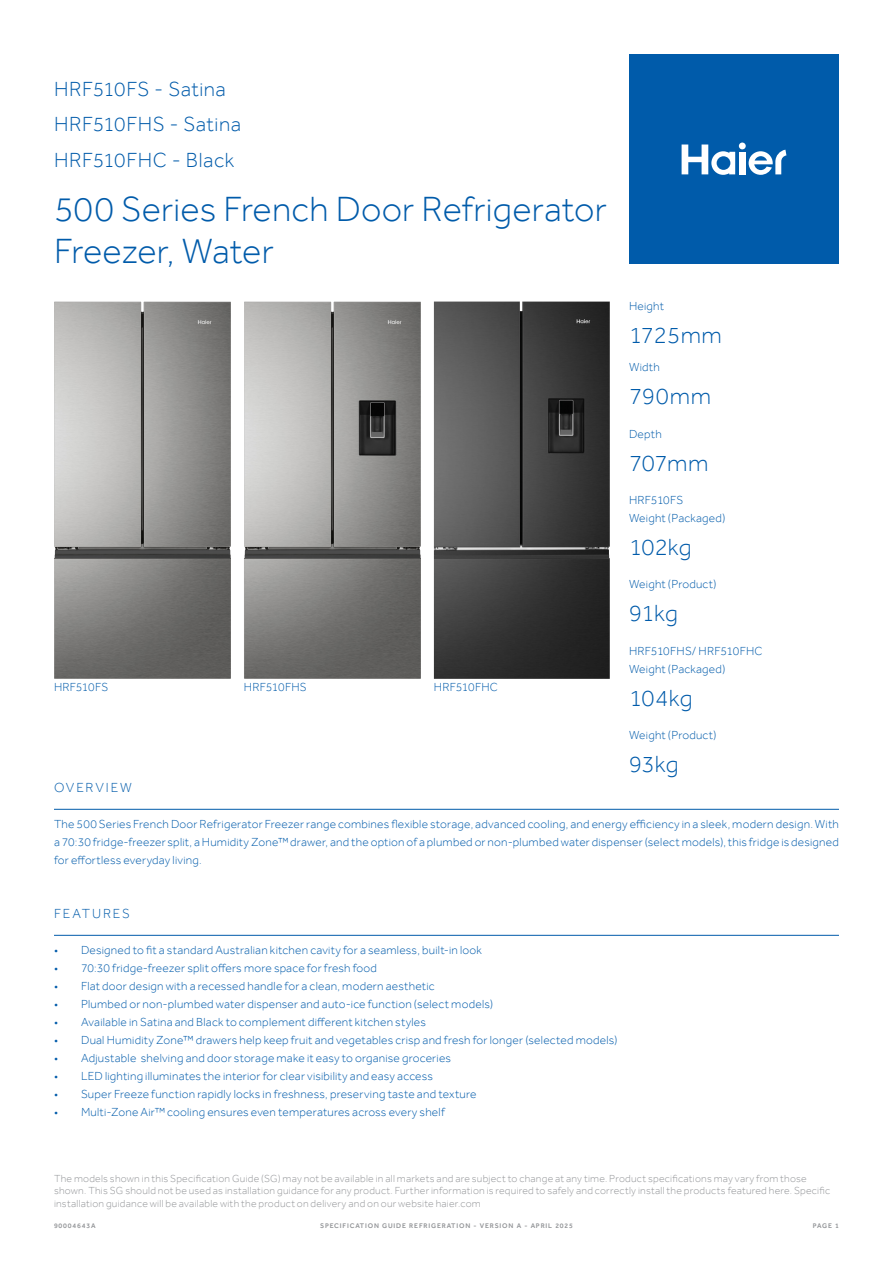
<style>
.page{position:relative;width:893px;height:1263px;background:#fff}
.page>*{position:absolute;margin:0;border:0;box-sizing:border-box;transform-origin:0 0}
.t1{font:300 36px/42px "Effra";letter-spacing:.005em;color:#005baa}
.t2{font:300 24px "Effra";letter-spacing:.005em;color:#005baa}
.t3{font:300 21px/35.2px "Effra";letter-spacing:.02em;color:#005baa}
.t4{font:300 13.5px "Effra";letter-spacing:.14em;color:#005baa}
.t5{font:300 12px/18.6px "Effra";letter-spacing:.015em;color:#005baa}
.t6{font:300 10.5px/12.6px "Effra";letter-spacing:.025em;color:#939598}
.t7{font:500 6.9px "Effra";letter-spacing:.12em;color:#939598}
</style>
<div class="page">
<div style="left:629px;top:54px;width:210px;height:209px;background:#005baa"></div>
<div style="left:739px;top:152px;width:6px;height:22px;background:#fff"></div>
<div style="left:739px;top:143px;width:7px;height:6px;background:#fff;border-radius:50%"></div>
<svg style="left:682px;top:145px;width:53px;height:30px"></svg>
<svg style="left:749px;top:150px;width:37px;height:25px"></svg>
<hr style="left:54px;top:809px;width:785px;height:1px;background:#005baa">
<hr style="left:54px;top:935px;width:785px;height:1px;background:#005baa">
<img style="left:54px;top:302px;width:177px;height:377px">
<img style="left:244px;top:301px;width:177px;height:378px">
<img style="left:434px;top:302px;width:176px;height:377px">
<h3 class="t3" style="left:54px;top:71px;width:189px">HRF510FS - Satina<br>HRF510FHS - Satina<br>HRF510FHC - Black</h3>
<h1 class="t1" style="left:54px;top:188px;width:554px">500 Series French Door Refrigerator<br>Freezer, Water</h1>
<p class="t5" style="left:54px;top:678px;width:56px">HRF510FS</p>
<p class="t5" style="left:244px;top:678px;width:64px">HRF510FHS</p>
<p class="t5" style="left:434px;top:678px;width:66px">HRF510FHC</p>
<p class="t5" style="left:629px;top:296px;width:36px">Height</p>
<h2 class="t2" style="left:629px;top:320px;width:94px">1725mm</h2>
<p class="t5" style="left:629px;top:358px;width:32px">Width</p>
<h2 class="t2" style="left:629px;top:382px;width:84px">790mm</h2>
<p class="t5" style="left:629px;top:424px;width:34px">Depth</p>
<h2 class="t2" style="left:629px;top:448px;width:81px">707mm</h2>
<p class="t5" style="left:629px;top:490px;width:98px">HRF510FS<br>Weight (Packaged)</p>
<h2 class="t2" style="left:629px;top:533px;width:64px">102kg</h2>
<p class="t5" style="left:629px;top:575px;width:89px">Weight (Product)</p>
<h2 class="t2" style="left:629px;top:599px;width:50px">91kg</h2>
<p class="t5" style="left:629px;top:641px;width:135px">HRF510FHS/ HRF510FHC<br>Weight (Packaged)</p>
<h2 class="t2" style="left:629px;top:684px;width:65px">104kg</h2>
<p class="t5" style="left:629px;top:726px;width:89px">Weight (Product)</p>
<h2 class="t2" style="left:629px;top:750px;width:51px">93kg</h2>
<p class="t4" style="left:54px;top:779px;width:79px">OVERVIEW</p>
<p class="t5" style="left:54px;top:815px;width:786px;line-height:18px;text-align:justify">The 500 Series French Door Refrigerator Freezer range combines flexible storage, advanced cooling, and energy efficiency in a sleek, modern design. With a 70:30 fridge-freezer split, a Humidity Zone™ drawer, and the option of a plumbed or non-plumbed water dispenser (select models), this fridge is designed for effortless everyday living.</p>
<p class="t4" style="left:54px;top:905px;width:77px">FEATURES</p>
<p class="t5" style="left:54px;top:941px;width:429px">• Designed to fit a standard Australian kitchen cavity for a seamless, built-in look</p>
<p class="t5" style="left:54px;top:959px;width:325px">• 70:30 fridge-freezer split offers more space for fresh food</p>
<p class="t5" style="left:54px;top:977px;width:382px">• Flat door design with a recessed handle for a clean, modern aesthetic</p>
<p class="t5" style="left:54px;top:995px;width:441px">• Plumbed or non-plumbed water dispenser and auto-ice function (select models)</p>
<p class="t5" style="left:54px;top:1013px;width:373px">• Available in Satina and Black to complement different kitchen styles</p>
<p class="t5" style="left:54px;top:1031px;width:565px">• Dual Humidity Zone™ drawers help keep fruit and vegetables crisp and fresh for longer (selected models)</p>
<p class="t5" style="left:54px;top:1049px;width:399px">• Adjustable shelving and door storage make it easy to organise groceries</p>
<p class="t5" style="left:54px;top:1067px;width:381px">• LED lighting illuminates the interior for clear visibility and easy access</p>
<p class="t5" style="left:54px;top:1085px;width:424px">• Super Freeze function rapidly locks in freshness, preserving taste and texture</p>
<p class="t5" style="left:54px;top:1103px;width:392px">• Multi-Zone Air™ cooling ensures even temperatures across every shelf</p>
<p class="t6" style="left:54px;top:1172px;width:778px">The models shown in this Specification Guide (SG) may not be available in all markets and are subject to change at any time. Product specifications may vary from those shown. This SG should not be used as installation guidance for any product. Further information is required to safely and correctly install the products featured here. Specific installation guidance will be available with the product on delivery and on our website haier.com</p>
<p class="t7" style="left:54px;top:1222px;width:43px">90004643A</p>
<p class="t7" style="left:320px;top:1222px;width:254px">SPECIFICATION GUIDE REFRIGERATION - VERSION A - APRIL 2025</p>
<p class="t7" style="left:813px;top:1222px;width:28px">PAGE 1</p>
</div>
